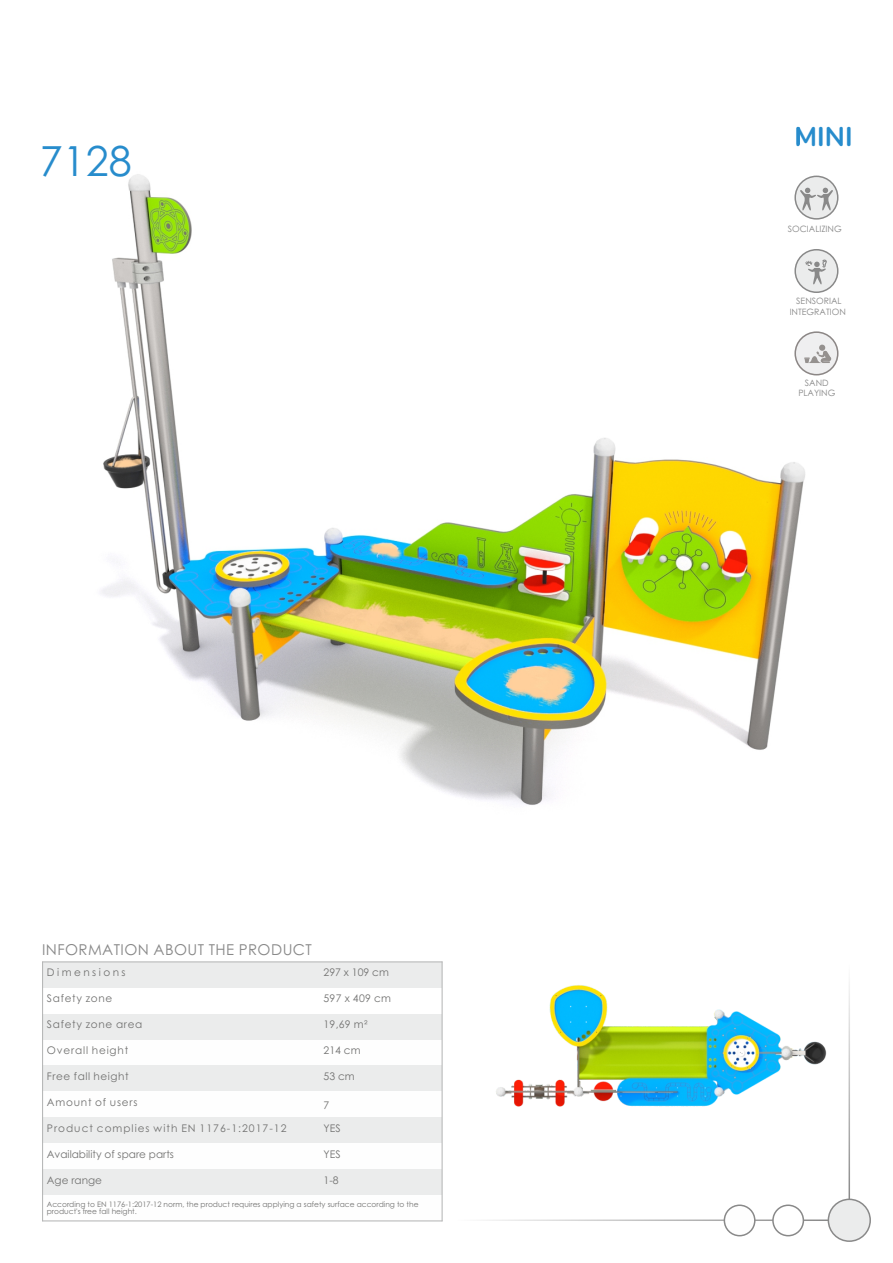
<style>
.page{position:relative;width:893px;height:1263px;background:#fff}
.page>*{position:absolute;margin:0;border:0;box-sizing:border-box;transform-origin:0 0}
.t1{font:41.4px "Century Gothic";color:#278ccc}
.t2{font:700 27px "Nunito";color:#278ccc}
.t3{font:15px "Century Gothic";letter-spacing:.03em;color:#898989}
.t4{font:10.5px "Century Gothic";letter-spacing:.065em;color:#727271}
.t5{font:10.5px "Century Gothic";letter-spacing:.095em;color:#727271}
.t6{font:10.5px "Century Gothic";color:#727271}
.t7{font:10.5px "Century Gothic";letter-spacing:.235em;color:#727271}
.t8{font:8.7px/10.5px "Century Gothic";color:#898989;text-align:center}
.t9{font:7.5px/7.6px "Century Gothic";color:#727271}
</style>
<div class="page">
<img style="left:101px;top:174px;width:738px;height:631px">
<hr style="left:456px;top:1219px;width:373px;height:2px;background:#898989">
<svg style="left:794px;top:176px;width:44px;height:44px"></svg>
<svg style="left:800px;top:188px;width:33px;height:22px"></svg>
<div style="left:828px;top:1198px;width:43px;height:44px;background:#ebecec;border:2px solid #898989;border-radius:50%"></div>
<div style="left:724px;top:1204px;width:31px;height:32px;background:#fefefe;border:2px solid #898989;border-radius:50%"></div>
<div style="left:772px;top:1204px;width:32px;height:32px;background:#fff;border:2px solid #898989;border-radius:50%"></div>
<hr style="left:848px;top:963px;width:2px;height:236px;background:#898989">
<svg style="left:797px;top:127px;width:3px;height:18px"></svg>
<svg style="left:794px;top:249px;width:44px;height:44px"></svg>
<svg style="left:804px;top:259px;width:24px;height:25px"></svg>
<div style="left:43px;top:962px;width:276px;height:26px;background:#ebecec"></div>
<div style="left:319px;top:962px;width:123px;height:26px;background:#ebecec"></div>
<div style="left:43px;top:1014px;width:276px;height:25px;background:#ebecec"></div>
<div style="left:319px;top:1014px;width:123px;height:25px;background:#ebecec"></div>
<div style="left:43px;top:1065px;width:276px;height:26px;background:#ebecec"></div>
<div style="left:319px;top:1065px;width:123px;height:26px;background:#ebecec"></div>
<div style="left:43px;top:1117px;width:276px;height:26px;background:#ebecec"></div>
<div style="left:319px;top:1117px;width:123px;height:26px;background:#ebecec"></div>
<div style="left:43px;top:1169px;width:276px;height:26px;background:#ebecec"></div>
<div style="left:319px;top:1169px;width:123px;height:26px;background:#ebecec"></div>
<hr style="left:42px;top:961px;width:1px;height:260px;background:#b2b3b3">
<svg style="left:442px;top:1195px;width:1px;height:26px"></svg>
<hr style="left:442px;top:961px;width:1px;height:234px;background:#b2b3b3">
<hr style="left:42px;top:1220px;width:400px;height:1px;background:#b2b3b3">
<hr style="left:42px;top:961px;width:400px;height:1px;background:#b2b3b3">
<img style="left:496px;top:963px;width:354px;height:235px">
<div style="left:795px;top:332px;width:43px;height:43px;background:#efeff0;border-radius:50%"></div>
<div style="left:794px;top:331px;width:44px;height:44px;border:2px solid #8c8786;border-radius:50%"></div>
<svg style="left:804px;top:344px;width:27px;height:19px"></svg>
<h1 class="t1" style="left:40px;top:145px;width:93px">7128</h1>
<h3 class="t3" style="left:42px;top:944px;width:271px">INFORMATION ABOUT THE PRODUCT</h3>
<h3 class="t7" style="left:47px;top:968px;width:80px">Dimensions</h3>
<h3 class="t4" style="left:324px;top:968px;width:67px">297 x 109 cm</h3>
<h3 class="t4" style="left:47px;top:994px;width:67px">Safety zone</h3>
<h3 class="t4" style="left:324px;top:994px;width:69px">597 x 409 cm</h3>
<h3 class="t4" style="left:47px;top:1020px;width:97px">Safety zone area</h3>
<h3 class="t4" style="left:324px;top:1020px;width:46px">19,69 m²</h3>
<h3 class="t4" style="left:47px;top:1046px;width:83px">Overall height</h3>
<h3 class="t4" style="left:324px;top:1046px;width:39px">214 cm</h3>
<h3 class="t4" style="left:47px;top:1072px;width:83px">Free fall height</h3>
<h3 class="t4" style="left:324px;top:1072px;width:33px">53 cm</h3>
<h3 class="t4" style="left:47px;top:1098px;width:92px">Amount of users</h3>
<h3 class="t5" style="left:47px;top:1124px;width:241px">Product complies with EN 1176-1:2017-12</h3>
<h3 class="t4" style="left:324px;top:1124px;width:19px">YES</h3>
<h3 class="t6" style="left:47px;top:1150px;width:129px">Availability of spare parts</h3>
<h3 class="t4" style="left:324px;top:1150px;width:19px">YES</h3>
<h3 class="t6" style="left:47px;top:1176px;width:57px">Age range</h3>
<h3 class="t4" style="left:324px;top:1176px;width:17px">1-8</h3>
<p class="t9" style="left:47px;top:1201px;width:373px">According to EN 1176-1:2017-12 norm, the product requires applying a safety surface according to the product's free fall height.</p>
<h3 class="t4" style="left:324px;top:1101px;width:7px">7</h3>
<h2 class="t2" style="left:795px;top:119px;width:60px">MINI</h2>
<p class="t8" style="left:788px;top:224px;width:55px">SOCIALIZING</p>
<p class="t8" style="left:790px;top:297px;width:58px">SENSORIAL<br>INTEGRATION</p>
<p class="t8" style="left:798px;top:378px;width:39px">SAND<br>PLAYING</p>
</div>
